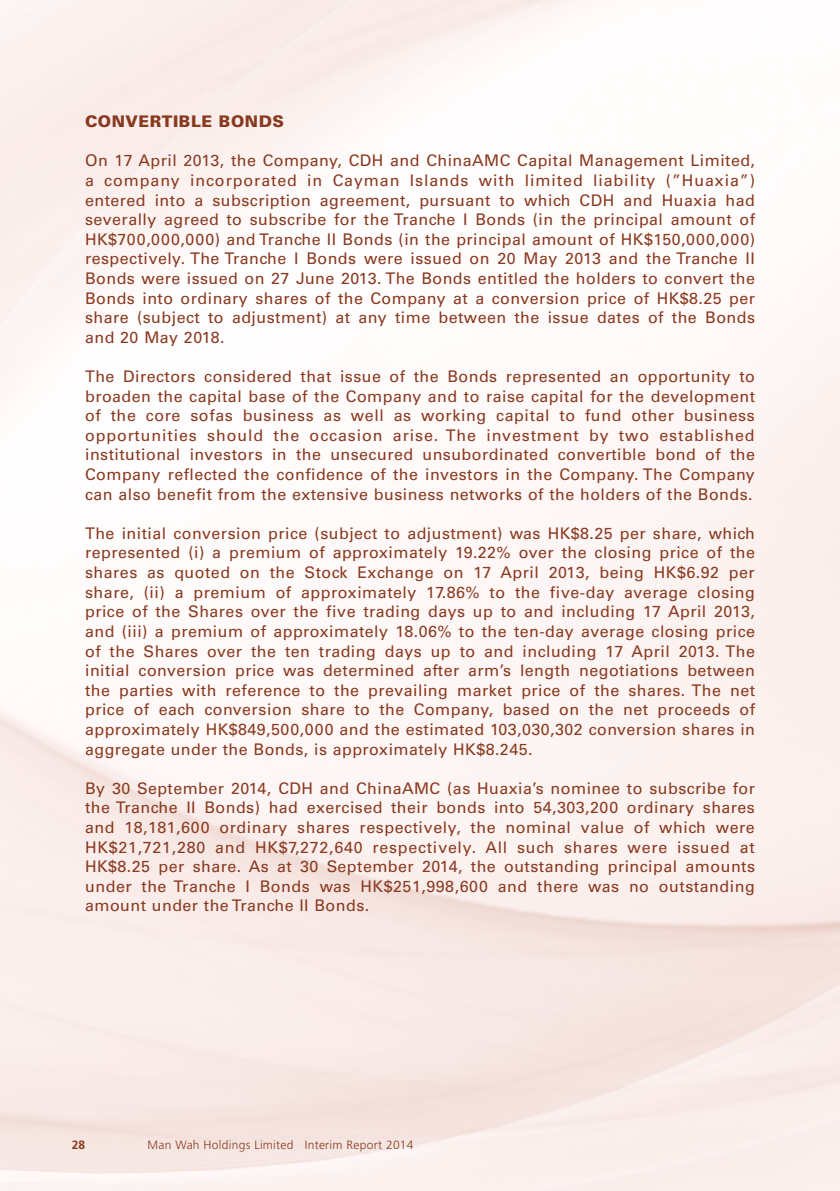
<style>
.page{position:relative;width:840px;height:1191px;background:#fff}
.page>*{position:absolute;margin:0;border:0;box-sizing:border-box;transform-origin:0 0}
.t1{font:16px/19.6px "Univers LT Std";letter-spacing:.03em;color:#89391f;text-align:justify}
.t2{font:900 16px "Univers LT Std";letter-spacing:.035em;color:#89391f}
.t3{font:300 12px "Frutiger LT Std";letter-spacing:.025em;color:#89391f}
.t4{font:700 12px "Frutiger LT Std";color:#89391f}
</style>
<div class="page">
<p class="t2" style="left:85px;top:111px;width:200px">CONVERTIBLE BONDS</p>
<p class="t1" style="left:85px;top:151px;width:671px">On 17 April 2013, the Company, CDH and ChinaAMC Capital Management Limited, a company incorporated in Cayman Islands with limited liability (”Huaxia”) entered into a subscription agreement, pursuant to which CDH and Huaxia had severally agreed to subscribe for the Tranche I Bonds (in the principal amount of HK$700,000,000) and Tranche II Bonds (in the principal amount of HK$150,000,000) respectively. The Tranche I Bonds were issued on 20 May 2013 and the Tranche II Bonds were issued on 27 June 2013. The Bonds entitled the holders to convert the Bonds into ordinary shares of the Company at a conversion price of HK$8.25 per share (subject to adjustment) at any time between the issue dates of the Bonds and 20 May 2018.</p>
<p class="t1" style="left:85px;top:366px;width:671px">The Directors considered that issue of the Bonds represented an opportunity to broaden the capital base of the Company and to raise capital for the development of the core sofas business as well as working capital to fund other business opportunities should the occasion arise. The investment by two established institutional investors in the unsecured unsubordinated convertible bond of the Company reflected the confidence of the investors in the Company. The Company can also benefit from the extensive business networks of the holders of the Bonds.</p>
<p class="t1" style="left:85px;top:523px;width:671px">The initial conversion price (subject to adjustment) was HK$8.25 per share, which represented (i) a premium of approximately 19.22% over the closing price of the shares as quoted on the Stock Exchange on 17 April 2013, being HK$6.92 per share, (ii) a premium of approximately 17.86% to the five-day average closing price of the Shares over the five trading days up to and including 17 April 2013, and (iii) a premium of approximately 18.06% to the ten-day average closing price of the Shares over the ten trading days up to and including 17 April 2013. The initial conversion price was determined after arm’s length negotiations between the parties with reference to the prevailing market price of the shares. The net price of each conversion share to the Company, based on the net proceeds of approximately HK$849,500,000 and the estimated 103,030,302 conversion shares in aggregate under the Bonds, is approximately HK$8.245.</p>
<p class="t1" style="left:85px;top:778px;width:671px">By 30 September 2014, CDH and ChinaAMC (as Huaxia’s nominee to subscribe for the Tranche II Bonds) had exercised their bonds into 54,303,200 ordinary shares and 18,181,600 ordinary shares respectively, the nominal value of which were HK$21,721,280 and HK$7,272,640 respectively. All such shares were issued at HK$8.25 per share. As at 30 September 2014, the outstanding principal amounts under the Tranche I Bonds was HK$251,998,600 and there was no outstanding amount under the Tranche II Bonds.</p>
<p class="t4" style="left:72px;top:1137px;width:15px">28</p>
<p class="t3" style="left:147px;top:1137px;width:267px">Man Wah Holdings Limited Interim Report 2014</p>
</div>
